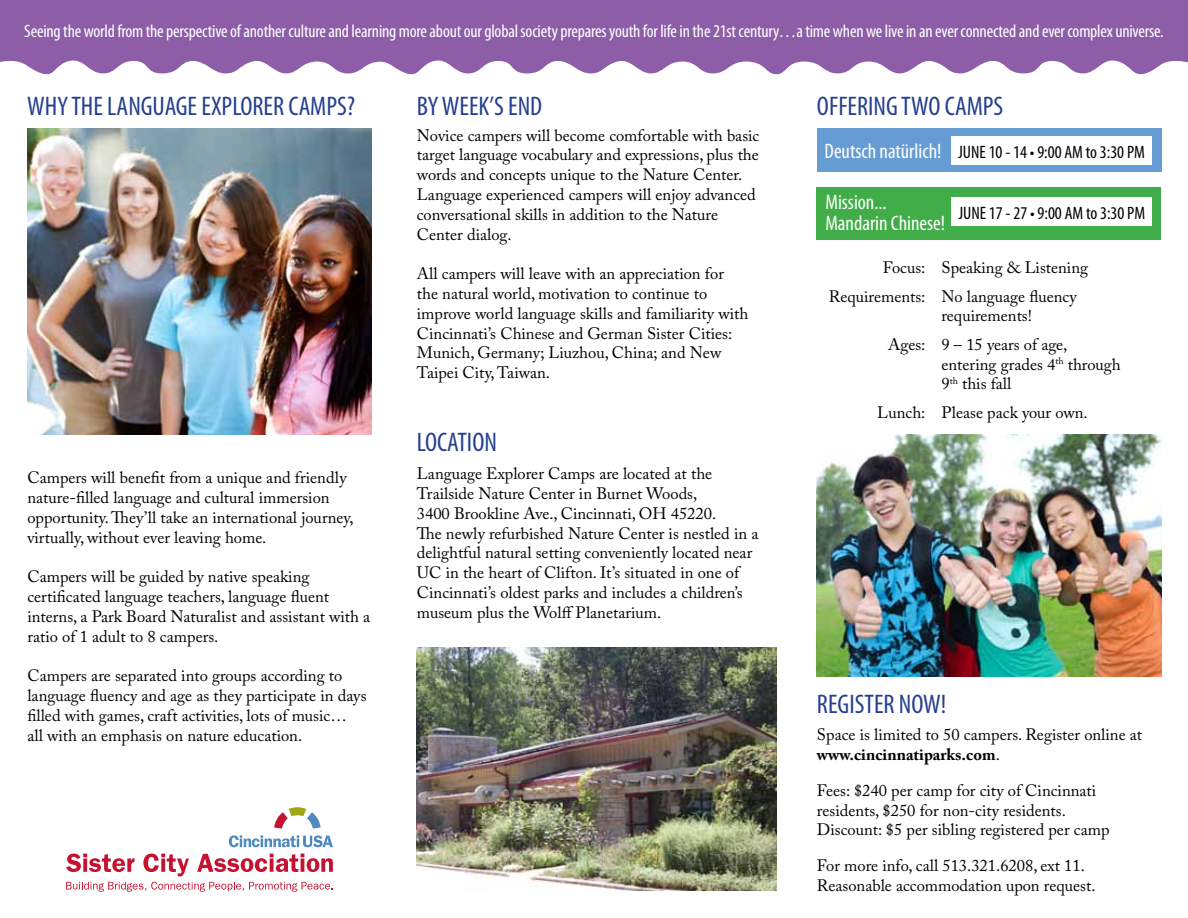
<style>
.page{position:relative;width:1188px;height:918px;background:#fff}
.page>*{position:absolute;margin:0;border:0;box-sizing:border-box;transform-origin:0 0}
.t1{font:condensed 27px "Myriad Pro";color:#25408f}
.t2{font:condensed 21px/21px "Myriad Pro";color:#fff}
.t3{font:condensed 18px "Myriad Pro";letter-spacing:-.01em;color:#fff}
.t4{font:condensed 18px "Myriad Pro";color:#000}
.t5{font:16.5px/19.8px "Adobe Caslon Pro";color:#000}
.s1{font-size:21px;color:#fff}
.s2{font-weight:700}
</style>
<div class="page">
<svg style="left:0;top:0;width:1188px;height:75px;background:#996eb0"></svg>
<img style="left:417px;top:647px;width:360px;height:244px">
<div style="left:817px;top:129px;width:345px;height:43px;background:#659cd3"></div>
<div style="left:952px;top:136px;width:200px;height:28px;background:#fff"></div>
<div style="left:817px;top:187px;width:344px;height:53px;background:#41ad49"></div>
<div style="left:952px;top:198px;width:200px;height:28px;background:#fff"></div>
<img style="left:27px;top:129px;width:345px;height:306px">
<img style="left:816px;top:435px;width:346px;height:242px">
<svg style="left:66px;top:882px;width:267px;height:10px"></svg>
<svg style="left:229px;top:835px;width:104px;height:12px"></svg>
<svg style="left:274px;top:807px;width:47px;height:22px"></svg>
<svg style="left:66px;top:854px;width:69px;height:18px"></svg>
<svg style="left:143px;top:854px;width:46px;height:22px"></svg>
<svg style="left:197px;top:854px;width:136px;height:18px"></svg>
<p class="t3" style="left:24px;top:20px;width:1141px">Seeing the world from the perspective of another culture and learning more about our global society prepares youth for life in the 21st century…a time when we live in an ever connected and ever complex universe.</p>
<h1 class="t1" style="left:27px;top:89px;width:329px">WHY THE LANGUAGE EXPLORER CAMPS?</h1>
<p class="t5" style="left:27px;top:468px;width:328px">Campers will benefit from a unique and friendly nature-filled language and cultural immersion opportunity. They’ll take an international journey, virtually, without ever leaving home.</p>
<p class="t5" style="left:27px;top:567px;width:344px">Campers will be guided by native speaking certificated language teachers, language fluent interns, a Park Board Naturalist and assistant with a ratio of 1 adult to 8 campers.</p>
<p class="t5" style="left:27px;top:666px;width:341px">Campers are separated into groups according to language fluency and age as they participate in days filled with games, craft activities, lots of music… all with an emphasis on nature education.</p>
<h1 class="t1" style="left:417px;top:89px;width:127px">BY WEEK’S END</h1>
<p class="t5" style="left:417px;top:125px;width:344px">Novice campers will become comfortable with basic target language vocabulary and expressions, plus the words and concepts unique to the Nature Center.<br>Language experienced campers will enjoy advanced conversational skills in addition to the Nature Center dialog.</p>
<p class="t5" style="left:417px;top:264px;width:333px">All campers will leave with an appreciation for the natural world, motivation to continue to improve world language skills and familiarity with Cincinnati’s Chinese and German Sister Cities:<br>Munich, Germany; Liuzhou, China; and New Taipei City, Taiwan.</p>
<h1 class="t1" style="left:417px;top:425px;width:82px">LOCATION</h1>
<p class="t5" style="left:417px;top:464px;width:343px">Language Explorer Camps are located at the Trailside Nature Center in Burnet Woods,<br>3400 Brookline Ave., Cincinnati, OH 45220.<br>The newly refurbished Nature Center is nestled in a delightful natural setting conveniently located near UC in the heart of Clifton. It’s situated in one of Cincinnati’s oldest parks and includes a children’s museum plus the Wolff Planetarium.</p>
<h1 class="t1" style="left:817px;top:89px;width:188px">OFFERING TWO CAMPS</h1>
<p class="t4" style="left:825px;top:141px;width:322px"><span class="s1">Deutsch natürlich!</span> JUNE 10 - 14 • 9:00 AM to 3:30 PM</p>
<p class="t2" style="left:825px;top:191px;width:121px">Mission...<br>Mandarin Chinese!</p>
<p class="t4" style="left:958px;top:202px;width:188px">JUNE 17 - 27 • 9:00 AM to 3:30 PM</p>
<p class="t5" style="left:829px;top:253px;width:261px;line-height:28.5px;text-indent:54px">Focus: Speaking &amp; Listening<br>Requirements: No language fluency</p>
<p class="t5" style="left:888px;top:301px;width:181px;line-height:28.5px;text-indent:53px">requirements!<br>Ages: 9 – 15 years of age,</p>
<p class="t5" style="left:941px;top:354px;width:181px">entering grades 4<sup>th</sup> through<br>9<sup>th</sup> this fall</p>
<p class="t5" style="left:877px;top:402px;width:212px">Lunch: Please pack your own.</p>
<h1 class="t1" style="left:817px;top:688px;width:131px">REGISTER NOW!</h1>
<p class="t5" style="left:817px;top:724px;width:327px">Space is limited to 50 campers. Register online at <span class="s2">www.cincinnatiparks.com</span>.</p>
<p class="t5" style="left:817px;top:780px;width:294px">Fees: $240 per camp for city of Cincinnati residents, $250 for non-city residents.<br>Discount: $5 per sibling registered per camp</p>
<p class="t5" style="left:817px;top:856px;width:280px">For more info, call 513.321.6208, ext 11.<br>Reasonable accommodation upon request.</p>
</div>
